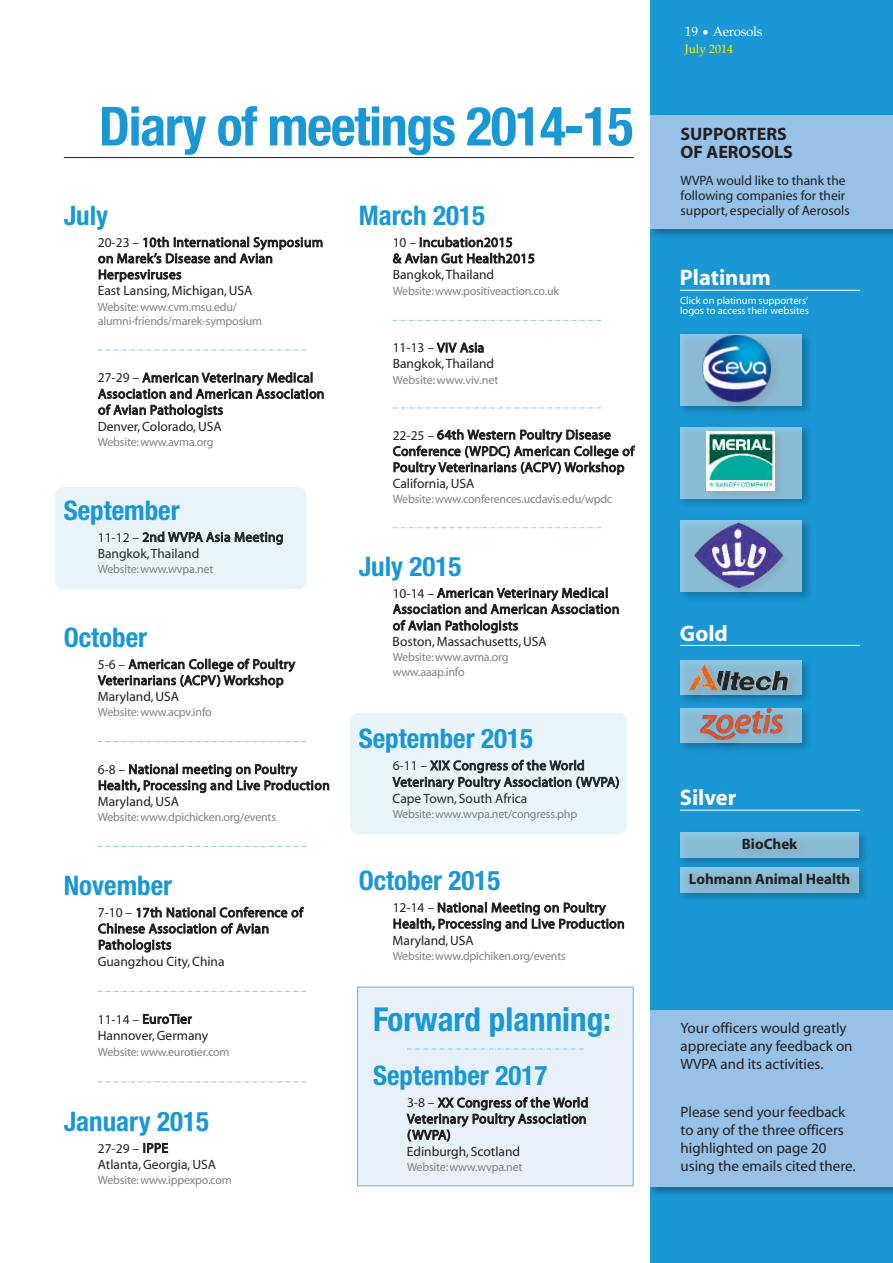
<style>
.page{position:relative;width:893px;height:1263px;background:#fff}
.page>*{position:absolute;margin:0;border:0;box-sizing:border-box;transform-origin:0 0}
.t1{font:700 condensed 54px "Helvetica Neue";letter-spacing:-.025em;color:#1a97d5}
.t2{font:700 condensed 33px "Helvetica Neue";color:#1a97d5}
.t3{font:700 condensed 27px "Helvetica Neue";color:#1a97d5}
.t4{font:700 22.5px "Myriad";color:#fff}
.t5{font:700 18px/18px "Myriad";color:#231f20}
.t6{font:15px/18px "Myriad";color:#231f20}
.t7{font:700 15px "Myriad";color:#231f20}
.t8{font:13.5px/16.2px "Myriad";letter-spacing:.02em;color:#231f20}
.t9{font:13.5px/16.5px "Myriad";color:#231f20}
.t10{font:13.5px "Palatino";letter-spacing:-.025em;color:#fff}
.t11{font:12px/14.4px "Myriad";letter-spacing:-.015em;color:#808285}
.t12{font:12px "Palatino";color:#fff101}
.t13{font:10.5px/10.5px "Myriad";color:#fff}
</style>
<div class="page">
<div style="left:651px;top:0;width:242px;height:1263px;background:#1a97d5"></div>
<svg style="left:98px;top:350px;width:208px;height:1px"></svg>
<svg style="left:98px;top:741px;width:208px;height:1px"></svg>
<svg style="left:98px;top:846px;width:208px;height:1px"></svg>
<svg style="left:98px;top:991px;width:208px;height:1px"></svg>
<svg style="left:98px;top:1081px;width:208px;height:1px"></svg>
<svg style="left:393px;top:320px;width:208px;height:1px"></svg>
<svg style="left:393px;top:408px;width:208px;height:1px"></svg>
<svg style="left:393px;top:527px;width:208px;height:1px"></svg>
<hr style="left:64px;top:157px;width:570px;height:1px;background:#231f20">
<img style="left:650px;top:1004px;width:243px;height:197px">
<div style="left:651px;top:1010px;width:242px;height:176px;background:#97c1e7"></div>
<div style="left:680px;top:832px;width:179px;height:26px;background:#fff;opacity:.5"></div>
<img style="left:680px;top:710px;width:129px;height:40px">
<div style="left:680px;top:708px;width:121px;height:34px;background:#fff;opacity:.5"></div>
<img style="left:700px;top:710px;width:83px;height:30px">
<img style="left:680px;top:660px;width:129px;height:50px">
<div style="left:680px;top:660px;width:121px;height:35px;background:#fff;opacity:.5"></div>
<img style="left:701px;top:664px;width:23px;height:26px">
<img style="left:680px;top:335px;width:130px;height:264px">
<div style="left:680px;top:334px;width:122px;height:71px;background:#fff;opacity:.5"></div>
<img style="left:689px;top:336px;width:95px;height:67px">
<div style="left:680px;top:427px;width:122px;height:71px;background:#fff;opacity:.5"></div>
<img style="left:707px;top:431px;width:68px;height:60px">
<div style="left:680px;top:521px;width:122px;height:71px;background:#fff;opacity:.5"></div>
<img style="left:691px;top:521px;width:95px;height:71px">
<div style="left:680px;top:867px;width:179px;height:26px;background:#fff;opacity:.5"></div>
<img style="left:650px;top:109px;width:243px;height:135px">
<div style="left:651px;top:115px;width:242px;height:114px;background:#97c1e7"></div>
<hr style="left:680px;top:290px;width:180px;height:1px;background:#fff">
<hr style="left:680px;top:810px;width:180px;height:1px;background:#fff">
<div style="left:358px;top:987px;width:275px;height:198px;background:#e8f1f9"></div>
<div style="left:357px;top:987px;width:277px;height:199px;border:1px solid #6cafdf"></div>
<svg style="left:407px;top:1048px;width:177px;height:1px"></svg>
<hr style="left:680px;top:645px;width:180px;height:1px;background:#fff">
<div style="left:55px;top:487px;width:252px;height:102px;background:#e8f4fa;border-radius:9px"></div>
<div style="left:350px;top:713px;width:277px;height:121px;background:#e8f4fa;border-radius:9px"></div>
<h1 class="t1" style="left:99px;top:94px;width:536px">Diary of meetings 2014-15</h1>
<h3 class="t3" style="left:64px;top:199px;width:46px">July</h3>
<p class="t8" style="left:98px;top:235px;width:227px">20-23 – 10th International Symposium on Marek’s Disease and Avian<br>Herpesviruses<br>East Lansing, Michigan, USA</p>
<p class="t11" style="left:98px;top:300px;width:166px">Website: www.cvm.msu.edu/ alumni-friends/marek-symposium</p>
<p class="t8" style="left:98px;top:371px;width:228px">27-29 – American Veterinary Medical<br>Association and American Association of Avian Pathologists<br>Denver, Colorado, USA</p>
<p class="t11" style="left:98px;top:436px;width:117px">Website: www.avma.org</p>
<h3 class="t3" style="left:64px;top:494px;width:117px">September</h3>
<p class="t9" style="left:98px;top:530px;width:187px">11-12 – 2nd WVPA Asia Meeting<br>Bangkok, Thailand</p>
<p class="t11" style="left:98px;top:563px;width:117px">Website: www.wvpa.net</p>
<h3 class="t3" style="left:64px;top:621px;width:85px">October</h3>
<p class="t8" style="left:98px;top:657px;width:199px">5-6 – American College of Poultry<br>Veterinarians (ACPV) Workshop<br>Maryland, USA</p>
<p class="t11" style="left:98px;top:706px;width:116px">Website: www.acpv.info</p>
<p class="t8" style="left:98px;top:762px;width:234px">6-8 – National meeting on Poultry<br>Health, Processing and Live Production<br>Maryland, USA</p>
<p class="t11" style="left:98px;top:811px;width:180px">Website: www.dpichicken.org/events</p>
<h3 class="t3" style="left:64px;top:869px;width:110px">November</h3>
<p class="t8" style="left:98px;top:905px;width:207px">7-10 – 17th National Conference of<br>Chinese Association of Avian<br>Pathologists<br>Guangzhou City, China</p>
<p class="t9" style="left:98px;top:1012px;width:112px">11-14 – EuroTier<br>Hannover, Germany</p>
<p class="t11" style="left:98px;top:1046px;width:133px">Website: www.eurotier.com</p>
<h3 class="t3" style="left:64px;top:1105px;width:147px">January 2015</h3>
<p class="t9" style="left:98px;top:1141px;width:120px">27-29 – IPPE<br>Atlanta, Georgia, USA</p>
<p class="t11" style="left:98px;top:1174px;width:136px">Website: www.ippexpo.com</p>
<h3 class="t3" style="left:359px;top:199px;width:128px">March 2015</h3>
<p class="t8" style="left:393px;top:235px;width:144px">10 – Incubation2015<br>&amp; Avian Gut Health2015<br>Bangkok, Thailand</p>
<p class="t11" style="left:393px;top:285px;width:168px">Website: www.positiveaction.co.uk</p>
<p class="t9" style="left:393px;top:341px;width:103px">11-13 – VIV Asia<br>Bangkok, Thailand</p>
<p class="t11" style="left:393px;top:373px;width:107px">Website: www.viv.net</p>
<p class="t8" style="left:393px;top:428px;width:243px">22-25 – 64th Western Poultry Disease Conference (WPDC) American College of Poultry Veterinarians (ACPV) Workshop California, USA</p>
<p class="t11" style="left:393px;top:493px;width:221px">Website: www.conferences.ucdavis.edu/wpdc</p>
<h3 class="t3" style="left:359px;top:550px;width:104px">July 2015</h3>
<p class="t8" style="left:393px;top:586px;width:228px">10-14 – American Veterinary Medical<br>Association and American Association of Avian Pathologists<br>Boston, Massachusetts, USA</p>
<p class="t11" style="left:393px;top:651px;width:117px">Website: www.avma.org www.aaap.info</p>
<h3 class="t3" style="left:359px;top:722px;width:176px">September 2015</h3>
<p class="t8" style="left:393px;top:758px;width:228px">6-11 – XIX Congress of the World<br>Veterinary Poultry Association (WVPA)<br>Cape Town, South Africa</p>
<p class="t11" style="left:393px;top:808px;width:186px">Website: www.wvpa.net/congress.php</p>
<h3 class="t3" style="left:359px;top:864px;width:143px">October 2015</h3>
<p class="t8" style="left:393px;top:901px;width:233px">12-14 – National Meeting on Poultry<br>Health, Processing and Live Production<br>Maryland, USA</p>
<p class="t11" style="left:393px;top:949px;width:175px">Website: www.dpichiken.org/events</p>
<h2 class="t2" style="left:373px;top:999px;width:240px">Forward planning:</h2>
<h3 class="t3" style="left:373px;top:1059px;width:176px">September 2017</h3>
<p class="t8" style="left:407px;top:1096px;width:183px">3-8 – XX Congress of the World<br>Veterinary Poultry Association (WVPA)<br>Edinburgh, Scotland</p>
<p class="t11" style="left:407px;top:1161px;width:117px">Website: www.wvpa.net</p>
<p class="t10" style="left:685px;top:24px;width:79px">19 • Aerosols</p>
<p class="t12" style="left:685px;top:42px;width:50px">July 2014</p>
<h3 class="t5" style="left:681px;top:127px;width:114px">SUPPORTERS<br>OF AEROSOLS</h3>
<p class="t9" style="left:681px;top:174px;width:171px;line-height:15px">WVPA would like to thank the following companies for their support, especially of Aerosols</p>
<h3 class="t4" style="left:680px;top:269px;width:92px">Platinum</h3>
<p class="t13" style="left:680px;top:296px;width:130px">Click on platinum supporters’ logos to access their websites</p>
<h3 class="t4" style="left:680px;top:625px;width:50px">Gold</h3>
<h3 class="t4" style="left:680px;top:789px;width:58px">Silver</h3>
<p class="t7" style="left:742px;top:838px;width:57px">BioChek</p>
<p class="t7" style="left:689px;top:873px;width:163px">Lohmann Animal Health</p>
<p class="t6" style="left:681px;top:1020px;width:173px">Your officers would greatly appreciate any feedback on<br>WVPA and its activities.</p>
<p class="t6" style="left:681px;top:1105px;width:177px">Please send your feedback to any of the three officers highlighted on page 20 using the emails cited there.</p>
</div>
